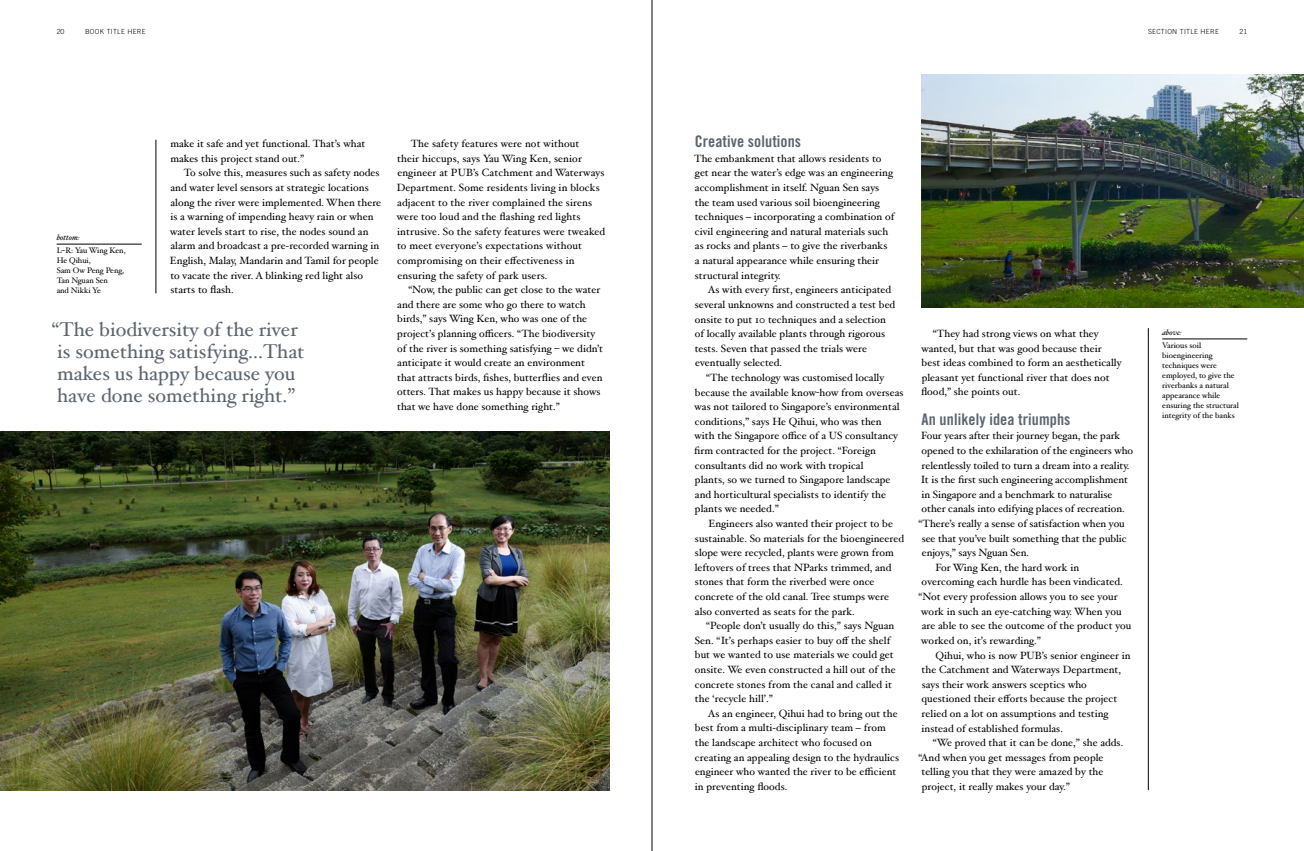
<style>
.page{position:relative;width:1304px;height:851px;background:#fff}
.page>*{position:absolute;margin:0;border:0;box-sizing:border-box;transform-origin:0 0}
.t1{font:20px/22px "Hoefler Text";color:#5b656e}
.t2{font:16px "Trade Gothic Bold Cond Twenty";letter-spacing:.005em;color:#5b656e}
.t3{font:10.5px/14.6px "Hoefler Text";letter-spacing:.005em;color:#000}
.t4{font:8px/10px "Hoefler Text";color:#000}
.t5{font:italic 8px "Hoefler Text";color:#000}
.t6{font:300 7px "Trade Gothic";letter-spacing:.04em;color:#000}
</style>
<div class="page">
<img style="left:0;top:431px;width:609px;height:359px">
<img style="left:921px;top:74px;width:383px;height:234px">
<hr style="left:1162px;top:338px;width:85px;height:1px;background:#000">
<hr style="left:57px;top:244px;width:85px;height:1px;background:#000">
<hr style="left:1148px;top:328px;width:1px;height:462px;background:#000">
<hr style="left:156px;top:140px;width:1px;height:153px;background:#000">
<hr style="left:652px;top:0;width:1px;height:850px;background:#000">
<p class="t6" style="left:57px;top:27px;width:9px">20</p>
<p class="t6" style="left:85px;top:27px;width:27px">BOOK TITLE</p>
<p class="t6" style="left:127px;top:27px;width:11px">HERE</p>
<p class="t6" style="left:1148px;top:27px;width:72px">SECTION TITLE HERE</p>
<p class="t6" style="left:1239px;top:27px;width:9px">21</p>
<h2 class="t2" style="left:695px;top:132px;width:108px">Creative solutions</h2>
<p class="t3" style="left:694px;top:151px;width:202px">The embankment that allows residents to get near the water’s edge was an engineering accomplishment in itself. Nguan Sen says the team used various soil bioengineering techniques – incorporating a combination of civil engineering and natural materials such as rocks and plants – to give the riverbanks<br>a natural appearance while ensuring their structural integrity.</p>
<p class="t3" style="left:695px;top:282px;width:202px;text-indent:13px">As with every first, engineers anticipated several unknowns and constructed a test bed onsite to put 10 techniques and a selection of locally available plants through rigorous tests. Seven that passed the trials were eventually selected.</p>
<p class="t3" style="left:694px;top:370px;width:211px;text-indent:12px">“The technology was customised locally because the available know-how from overseas was not tailored to Singapore’s environmental conditions,” says He Qihui, who was then with the Singapore office of a US consultancy firm contracted for the project. “Foreign consultants did no work with tropical<br>plants, so we turned to Singapore landscape and horticultural specialists to identify the plants we needed.”</p>
<p class="t3" style="left:695px;top:516px;width:211px;text-indent:14px">Engineers also wanted their project to be sustainable. So materials for the bioengineered slope were recycled, plants were grown from leftovers of trees that NParks trimmed, and stones that form the riverbed were once concrete of the old canal. Tree stumps were also converted as seats for the park.</p>
<p class="t3" style="left:695px;top:618px;width:202px;text-indent:11px">“People don’t usually do this,” says Nguan Sen. “It’s perhaps easier to buy off the shelf but we wanted to use materials we could get onsite. We even constructed a hill out of the concrete stones from the canal and called it the ‘recycle hill’.”</p>
<p class="t3" style="left:695px;top:705px;width:206px;text-indent:13px">As an engineer, Qihui had to bring out the best from a multi-disciplinary team – from the landscape architect who focused on creating an appealing design to the hydraulics engineer who wanted the river to be efficient in preventing floods.</p>
<p class="t3" style="left:397px;top:136px;width:210px;text-indent:14px">The safety features were not without<br>their hiccups, says Yau Wing Ken, senior engineer at PUB’s Catchment and Waterways Department. Some residents living in blocks adjacent to the river complained the sirens were too loud and the flashing red lights intrusive. So the safety features were tweaked to meet everyone’s expectations without compromising on their effectiveness in ensuring the safety of park users.</p>
<p class="t3" style="left:397px;top:282px;width:207px;text-indent:11px">“Now, the public can get close to the water and there are some who go there to watch birds,” says Wing Ken, who was one of the project’s planning officers. “The biodiversity of the river is something satisfying – we didn’t anticipate it would create an environment that attracts birds, fishes, butterflies and even otters. That makes us happy because it shows that we have done something right.”</p>
<p class="t3" style="left:170px;top:136px;width:196px">make it safe and yet functional. That’s what makes this project stand out.”</p>
<p class="t3" style="left:170px;top:165px;width:213px;text-indent:14px">To solve this, measures such as safety nodes and water level sensors at strategic locations along the river were implemented. When there is a warning of impending heavy rain or when water levels start to rise, the nodes sound an alarm and broadcast a pre-recorded warning in English, Malay, Mandarin and Tamil for people to vacate the river. A blinking red light also starts to flash.</p>
<p class="t5" style="left:57px;top:233px;width:24px">bottom:</p>
<p class="t4" style="left:57px;top:245px;width:70px">L–R: Yau Wing Ken,<br>He Qihui,<br>Sam Ow Peng Peng,<br>Tan Nguan Sen<br>and Nikki Ye</p>
<h1 class="t1" style="left:52px;top:318px;width:254px">“The biodiversity of the river is something satisfying...That makes us happy because you have done something right.”</h1>
<p class="t5" style="left:1162px;top:328px;width:21px">above:</p>
<p class="t3" style="left:921px;top:326px;width:202px;text-indent:12px">“They had strong views on what they wanted, but that was good because their best ideas combined to form an aesthetically pleasant yet functional river that does not flood,” she points out.</p>
<h2 class="t2" style="left:922px;top:409px;width:150px">An unlikely idea triumphs</h2>
<p class="t3" style="left:921px;top:428px;width:201px">Four years after their journey began, the park</p>
<p class="t3" style="left:922px;top:443px;width:213px">opened to the exhilaration of the engineers who</p>
<p class="t3" style="left:922px;top:457px;width:209px">relentlessly toiled to turn a dream into a reality.</p>
<p class="t3" style="left:921px;top:472px;width:209px">It is the first such engineering accomplishment</p>
<p class="t3" style="left:922px;top:487px;width:192px">in Singapore and a benchmark to naturalise</p>
<p class="t3" style="left:922px;top:501px;width:205px">other canals into edifying places of recreation.</p>
<p class="t3" style="left:919px;top:516px;width:208px">“There’s really a sense of satisfaction when you</p>
<p class="t3" style="left:922px;top:530px;width:207px">see that you’ve built something that the public</p>
<p class="t3" style="left:922px;top:545px;width:109px">enjoys,” says Nguan Sen.</p>
<p class="t3" style="left:935px;top:560px;width:145px">For Wing Ken, the hard work in</p>
<p class="t3" style="left:922px;top:574px;width:203px">overcoming each hurdle has been vindicated.</p>
<p class="t3" style="left:919px;top:589px;width:201px">“Not every profession allows you to see your</p>
<p class="t3" style="left:921px;top:603px;width:202px">work in such an eye-catching way. When you</p>
<p class="t3" style="left:922px;top:618px;width:211px">are able to see the outcome of the product you</p>
<p class="t3" style="left:921px;top:633px;width:121px">worked on, it’s rewarding.”</p>
<p class="t3" style="left:935px;top:647px;width:197px">Qihui, who is now PUB’s senior engineer in</p>
<p class="t3" style="left:922px;top:662px;width:201px">the Catchment and Waterways Department,</p>
<p class="t3" style="left:922px;top:676px;width:167px">says their work answers sceptics who</p>
<p class="t3" style="left:922px;top:691px;width:197px">questioned their efforts because the project</p>
<p class="t3" style="left:922px;top:706px;width:188px">relied on a lot on assumptions and testing</p>
<p class="t3" style="left:922px;top:720px;width:143px">instead of established formulas.</p>
<p class="t3" style="left:933px;top:735px;width:192px">“We proved that it can be done,” she adds.</p>
<p class="t3" style="left:919px;top:749px;width:186px">“And when you get messages from people</p>
<p class="t3" style="left:922px;top:764px;width:183px">telling you that they were amazed by the</p>
<p class="t3" style="left:922px;top:778px;width:150px">project, it really makes your day.”</p>
<p class="t4" style="left:1162px;top:340px;width:78px">Various soil bioengineering techniques were employed, to give the riverbanks a natural appearance while ensuring the structural integrity of the banks</p>
</div>
